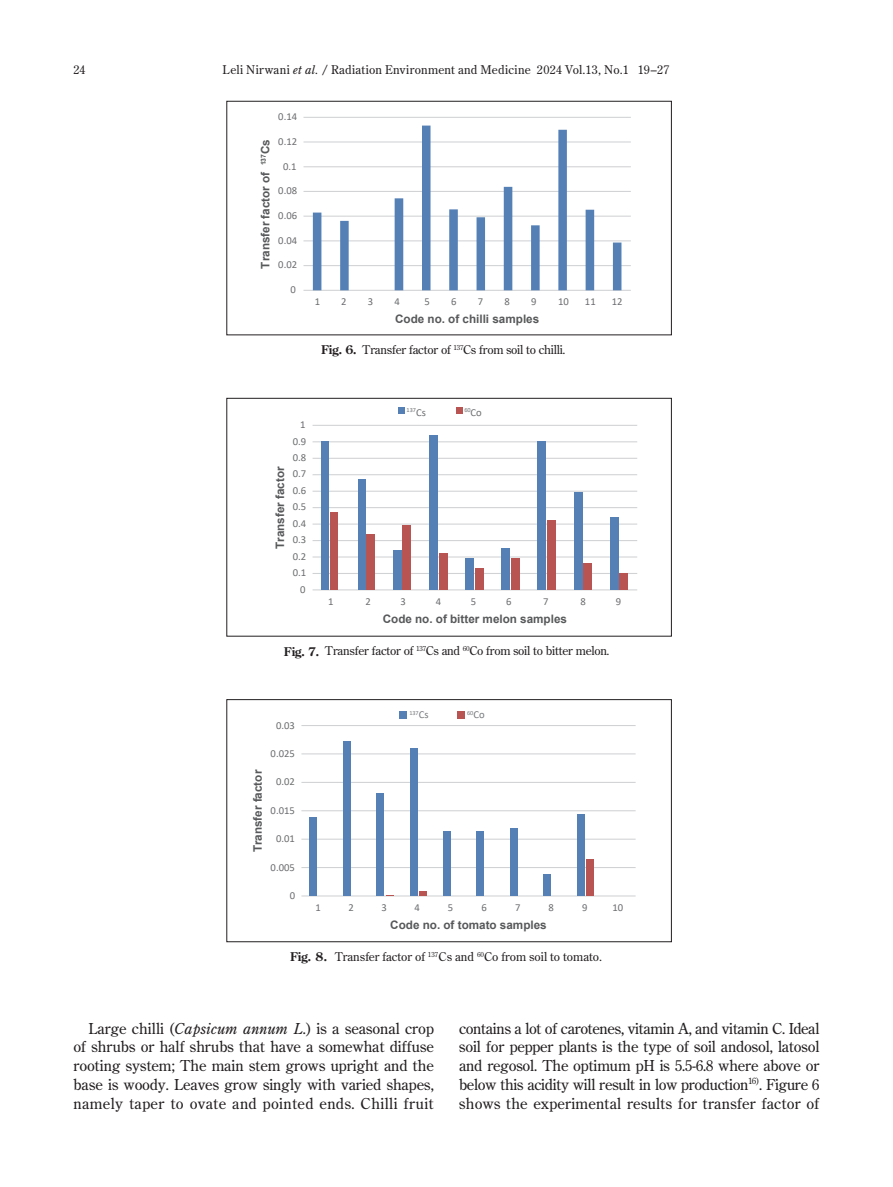
<style>
.page{position:relative;width:893px;height:1187px;background:#fff}
.page>*{position:absolute;margin:0;border:0;box-sizing:border-box;transform-origin:0 0}
.t1{font:15px/18.8px "Century Old Style Std";letter-spacing:.025em;color:#231f20;text-align:justify}
.t2{font:12px "Century Old Style Std";color:#231f20}
.t3{font:12px "Century Old Style Std";letter-spacing:.02em;color:#231f20}
.t4{font:700 11.7px "Arial";color:#57585a}
.t5{font:10.65px "Calibri";color:#6c6d70}
.t6{font:6.15px "Calibri";color:#6c6d70}
.t7{font:6.15px "Calibri";color:#76787b}
.s1{font-style:italic}
.s2{font-weight:700}
.s3{font-size:10.65px}
</style>
<div class="page">
<hr style="left:303px;top:265px;width:328px;height:1px;background:#d1d2d4">
<hr style="left:303px;top:240px;width:328px;height:1px;background:#d1d2d4">
<hr style="left:303px;top:216px;width:328px;height:1px;background:#d1d2d4">
<hr style="left:303px;top:191px;width:328px;height:1px;background:#d1d2d4">
<hr style="left:303px;top:166px;width:328px;height:1px;background:#d1d2d4">
<hr style="left:303px;top:141px;width:328px;height:1px;background:#d1d2d4">
<hr style="left:303px;top:117px;width:328px;height:1px;background:#d1d2d4">
<hr style="left:303px;top:290px;width:328px;height:1px;background:#d1d2d4">
<svg style="left:313px;top:126px;width:308px;height:164px"></svg>
<div style="left:227px;top:101px;width:445px;height:234px;border:1px solid #231f20"></div>
<hr style="left:313px;top:573px;width:324px;height:1px;background:#d1d2d4">
<hr style="left:313px;top:556px;width:324px;height:1px;background:#d1d2d4">
<hr style="left:313px;top:540px;width:324px;height:1px;background:#d1d2d4">
<hr style="left:313px;top:523px;width:324px;height:1px;background:#d1d2d4">
<hr style="left:313px;top:507px;width:324px;height:1px;background:#d1d2d4">
<hr style="left:313px;top:490px;width:324px;height:1px;background:#d1d2d4">
<hr style="left:313px;top:474px;width:324px;height:1px;background:#d1d2d4">
<hr style="left:313px;top:458px;width:324px;height:1px;background:#d1d2d4">
<hr style="left:313px;top:441px;width:324px;height:1px;background:#d1d2d4">
<hr style="left:313px;top:425px;width:324px;height:1px;background:#d1d2d4">
<hr style="left:313px;top:589px;width:324px;height:1px;background:#d1d2d4">
<div style="left:398px;top:407px;width:7px;height:7px;background:#5480b6"></div>
<div style="left:456px;top:407px;width:6px;height:7px;background:#b85452"></div>
<div style="left:610px;top:517px;width:8px;height:73px;background:#5480b6"></div>
<div style="left:574px;top:493px;width:8px;height:97px;background:#5480b6"></div>
<div style="left:538px;top:442px;width:8px;height:148px;background:#5480b6"></div>
<div style="left:502px;top:548px;width:8px;height:42px;background:#5480b6"></div>
<div style="left:466px;top:558px;width:8px;height:32px;background:#5480b6"></div>
<div style="left:430px;top:435px;width:8px;height:155px;background:#5480b6"></div>
<div style="left:393px;top:550px;width:9px;height:40px;background:#5480b6"></div>
<div style="left:358px;top:479px;width:7px;height:111px;background:#5480b6"></div>
<div style="left:322px;top:442px;width:7px;height:148px;background:#5480b6"></div>
<div style="left:619px;top:573px;width:9px;height:17px;background:#b85452"></div>
<div style="left:583px;top:563px;width:8px;height:27px;background:#b85452"></div>
<div style="left:547px;top:520px;width:8px;height:70px;background:#b85452"></div>
<div style="left:511px;top:558px;width:8px;height:32px;background:#b85452"></div>
<div style="left:475px;top:568px;width:8px;height:22px;background:#b85452"></div>
<div style="left:439px;top:553px;width:8px;height:37px;background:#b85452"></div>
<div style="left:403px;top:525px;width:8px;height:65px;background:#b85452"></div>
<div style="left:367px;top:534px;width:8px;height:56px;background:#b85452"></div>
<div style="left:331px;top:512px;width:7px;height:78px;background:#b85452"></div>
<div style="left:227px;top:398px;width:445px;height:238px;border:1px solid #231f20"></div>
<hr style="left:301px;top:867px;width:335px;height:1px;background:#d1d2d4">
<hr style="left:301px;top:838px;width:335px;height:1px;background:#d1d2d4">
<hr style="left:301px;top:810px;width:335px;height:1px;background:#d1d2d4">
<hr style="left:301px;top:781px;width:335px;height:1px;background:#d1d2d4">
<hr style="left:301px;top:753px;width:335px;height:1px;background:#d1d2d4">
<hr style="left:301px;top:725px;width:335px;height:1px;background:#d1d2d4">
<hr style="left:301px;top:895px;width:335px;height:1px;background:#d1d2d4">
<div style="left:399px;top:710px;width:8px;height:8px;background:#5480b6"></div>
<div style="left:458px;top:710px;width:7px;height:8px;background:#b85452"></div>
<div style="left:577px;top:814px;width:7px;height:81px;background:#5480b6"></div>
<div style="left:543px;top:874px;width:8px;height:21px;background:#5480b6"></div>
<div style="left:510px;top:828px;width:8px;height:67px;background:#5480b6"></div>
<div style="left:477px;top:831px;width:7px;height:64px;background:#5480b6"></div>
<div style="left:443px;top:831px;width:8px;height:64px;background:#5480b6"></div>
<div style="left:410px;top:748px;width:7px;height:147px;background:#5480b6"></div>
<div style="left:376px;top:793px;width:8px;height:102px;background:#5480b6"></div>
<div style="left:343px;top:741px;width:8px;height:154px;background:#5480b6"></div>
<div style="left:309px;top:817px;width:8px;height:78px;background:#5480b6"></div>
<div style="left:586px;top:859px;width:8px;height:36px;background:#b85452"></div>
<svg style="left:419px;top:891px;width:8px;height:4px"></svg>
<div style="left:227px;top:699px;width:445px;height:242px;border:1px solid #231f20"></div>
<p class="t2" style="left:73px;top:62px;width:13px">24</p>
<p class="t3" style="left:223px;top:62px;width:448px">Leli Nirwani <span class="s1">et al.</span> / Radiation Environment and Medicine 2024 Vol.13, No.1 19–27</p>
<p class="t4" style="left:257px;top:268px;width:131px;rotate:-90deg">Transfer factor of <sup>137</sup>Cs</p>
<p class="t5" style="left:278px;top:109px;width:20px">0.14</p>
<p class="t5" style="left:278px;top:134px;width:20px">0.12</p>
<p class="t5" style="left:283px;top:158px;width:15px">0.1</p>
<p class="t5" style="left:278px;top:183px;width:20px">0.08</p>
<p class="t5" style="left:278px;top:208px;width:20px">0.06</p>
<p class="t5" style="left:278px;top:233px;width:20px">0.04</p>
<p class="t5" style="left:278px;top:257px;width:20px">0.02</p>
<p class="t5" style="left:291px;top:282px;width:7px">0</p>
<p class="t5" style="left:315px;top:294px;width:7px">1</p>
<p class="t5" style="left:341px;top:294px;width:7px">2</p>
<p class="t5" style="left:368px;top:294px;width:7px">3</p>
<p class="t5" style="left:395px;top:294px;width:7px">4</p>
<p class="t5" style="left:424px;top:294px;width:7px">5</p>
<p class="t5" style="left:451px;top:294px;width:7px">6</p>
<p class="t5" style="left:478px;top:294px;width:7px">7</p>
<p class="t5" style="left:504px;top:294px;width:7px">8</p>
<p class="t5" style="left:531px;top:294px;width:7px">9</p>
<p class="t5" style="left:558px;top:294px;width:12px">10</p>
<p class="t5" style="left:585px;top:294px;width:12px">11</p>
<p class="t5" style="left:612px;top:294px;width:12px">12</p>
<p class="t4" style="left:395px;top:310px;width:146px">Code no. of chilli samples</p>
<p class="t2" style="left:321px;top:342px;width:246px"><span class="s2">Fig. 6.</span> Transfer factor of <sup>137</sup>Cs from soil to chilli.</p>
<p class="t4" style="left:272px;top:549px;width:84px;rotate:-90deg">Transfer factor</p>
<p class="t5" style="left:300px;top:417px;width:7px">1</p>
<p class="t5" style="left:293px;top:433px;width:15px">0.9</p>
<p class="t5" style="left:293px;top:450px;width:15px">0.8</p>
<p class="t5" style="left:293px;top:466px;width:15px">0.7</p>
<p class="t5" style="left:293px;top:483px;width:15px">0.6</p>
<p class="t5" style="left:293px;top:499px;width:15px">0.5</p>
<p class="t5" style="left:293px;top:516px;width:15px">0.4</p>
<p class="t5" style="left:293px;top:532px;width:15px">0.3</p>
<p class="t5" style="left:293px;top:548px;width:15px">0.2</p>
<p class="t5" style="left:293px;top:565px;width:15px">0.1</p>
<p class="t5" style="left:300px;top:581px;width:7px">0</p>
<p class="t6" style="left:407px;top:406px;width:21px">137<span class="s3">Cs</span></p>
<p class="t6" style="left:464px;top:406px;width:19px">60<span class="s3">Co</span></p>
<p class="t5" style="left:328px;top:594px;width:7px">1</p>
<p class="t5" style="left:365px;top:594px;width:7px">2</p>
<p class="t5" style="left:401px;top:594px;width:7px">3</p>
<p class="t5" style="left:436px;top:594px;width:7px">4</p>
<p class="t5" style="left:471px;top:594px;width:7px">5</p>
<p class="t5" style="left:506px;top:594px;width:7px">6</p>
<p class="t5" style="left:543px;top:594px;width:7px">7</p>
<p class="t5" style="left:581px;top:594px;width:7px">8</p>
<p class="t5" style="left:616px;top:594px;width:7px">9</p>
<p class="t4" style="left:383px;top:610px;width:186px">Code no. of bitter melon samples</p>
<p class="t2" style="left:284px;top:643px;width:327px"><span class="s2">Fig. 7.</span> Transfer factor of <sup>137</sup>Cs and <sup>60</sup>Co from soil to bitter melon.</p>
<p class="t4" style="left:250px;top:852px;width:84px;rotate:-90deg">Transfer factor</p>
<p class="t5" style="left:276px;top:717px;width:20px">0.03</p>
<p class="t5" style="left:271px;top:746px;width:26px">0.025</p>
<p class="t5" style="left:276px;top:774px;width:20px">0.02</p>
<p class="t5" style="left:271px;top:802px;width:26px">0.015</p>
<p class="t5" style="left:276px;top:831px;width:20px">0.01</p>
<p class="t5" style="left:271px;top:859px;width:26px">0.005</p>
<p class="t5" style="left:290px;top:888px;width:7px">0</p>
<p class="t7" style="left:409px;top:708px;width:21px">137<span class="s3">Cs</span></p>
<p class="t7" style="left:467px;top:708px;width:19px">60<span class="s3">Co</span></p>
<p class="t5" style="left:315px;top:900px;width:7px">1</p>
<p class="t5" style="left:348px;top:900px;width:7px">2</p>
<p class="t5" style="left:381px;top:900px;width:7px">3</p>
<p class="t5" style="left:414px;top:900px;width:7px">4</p>
<p class="t5" style="left:448px;top:900px;width:7px">5</p>
<p class="t5" style="left:481px;top:900px;width:7px">6</p>
<p class="t5" style="left:515px;top:900px;width:7px">7</p>
<p class="t5" style="left:549px;top:900px;width:7px">8</p>
<p class="t5" style="left:582px;top:900px;width:7px">9</p>
<p class="t5" style="left:612px;top:900px;width:12px">10</p>
<p class="t4" style="left:390px;top:916px;width:158px">Code no. of tomato samples</p>
<p class="t2" style="left:290px;top:948px;width:313px"><span class="s2">Fig. 8.</span> Transfer factor of <sup>137</sup>Cs and <sup>60</sup>Co from soil to tomato.</p>
<p class="t1" style="left:73px;top:1018px;width:362px;text-indent:15px">Large chilli (<span class="s1">Capsicum annum L</span>.) is a seasonal crop of shrubs or half shrubs that have a somewhat diffuse rooting system; The main stem grows upright and the base is woody. Leaves grow singly with varied shapes, namely taper to ovate and pointed ends. Chilli fruit</p>
<p class="t1" style="left:459px;top:1018px;width:362px">contains a lot of carotenes, vitamin A, and vitamin C. Ideal soil for pepper plants is the type of soil andosol, latosol and regosol. The optimum pH is 5.5-6.8 where above or below this acidity will result in low production<sup>16)</sup>. Figure 6 shows the experimental results for transfer factor of</p>
</div>
